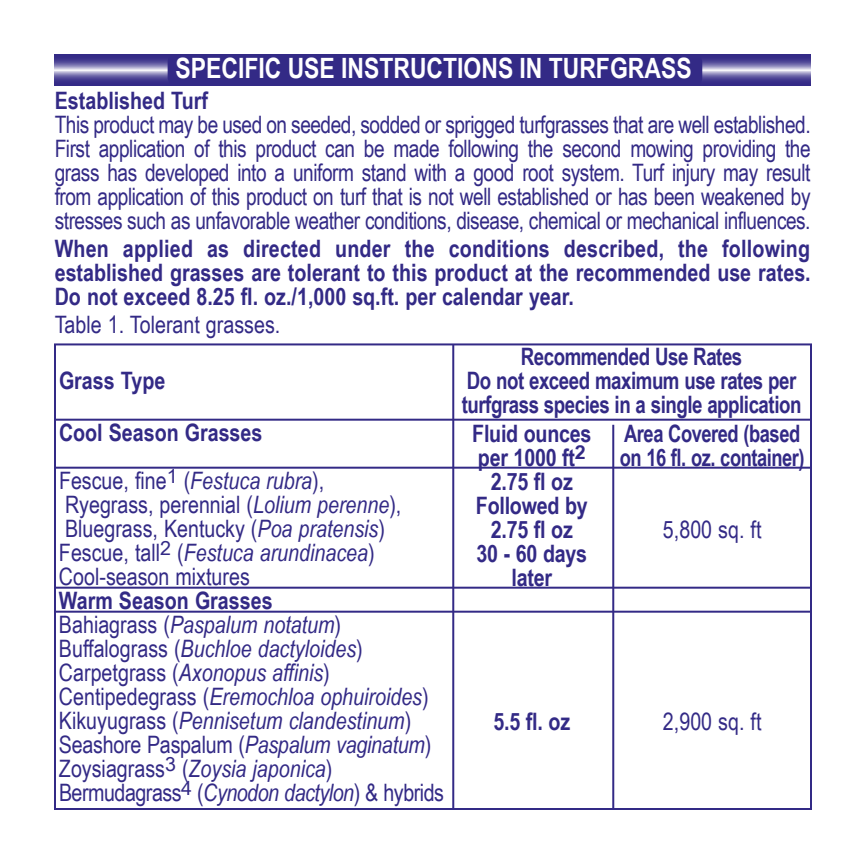
<style>
.page{position:relative;width:864px;height:864px;background:#fff}
.page>*{position:absolute;margin:0;border:0;box-sizing:border-box;transform-origin:0 0}
.t1{font:700 28px "Arial Narrow";color:#fff}
.t2{font:24px/24px "Arial Narrow";color:#332a86;text-align:justify}
.t3{font:700 24px/24px "Arial Narrow";letter-spacing:-.01em;color:#332a86;text-align:justify}
.t4{font:italic 24px/24px "Arial Narrow";color:#332a86}
.t5{font:700 24px/24px "Arial Narrow";letter-spacing:-.01em;color:#332a86;text-align:center;scale:.95 1}
.t6{font:700 24px/24px "Arial Narrow";letter-spacing:-.01em;color:#332a86;scale:.93 1}
.s1{font-style:italic}
.s2{font-weight:700;font-style:normal}
.s3{font-style:normal}
</style>
<div class="page">
<svg style="left:54px;top:55px;width:756px;height:31px;background:#6b64a7"></svg>
<div style="left:168px;top:54px;width:534px;height:32px;background:#332a86;border-radius:8px"></div>
<div style="left:54px;top:343px;width:758px;height:467px;border:2px solid #332a86"></div>
<hr style="left:55px;top:587px;width:756px;height:2px;background:#332a86">
<hr style="left:452px;top:344px;width:2px;height:466px;background:#332a86">
<hr style="left:612px;top:425px;width:2px;height:385px;background:#332a86">
<hr style="left:55px;top:419px;width:756px;height:2px;background:#332a86">
<hr style="left:55px;top:467px;width:756px;height:2px;background:#332a86">
<hr style="left:55px;top:611px;width:756px;height:2px;background:#332a86">
<p class="t1" style="left:176px;top:47px;width:518px">SPECIFIC USE INSTRUCTIONS IN TURFGRASS</p>
<p class="t3" style="left:55px;top:87px;width:155px">Established Turf</p>
<p class="t2" style="left:55px;top:111px;width:757px">This product may be used on seeded, sodded or sprigged turfgrasses that are well established.<br>First application of this product can be made following the second mowing providing the grass has developed into a uniform stand with a good root system. Turf injury may result from application of this product on turf that is not well established or has been weakened by stresses such as unfavorable weather conditions, disease, chemical or mechanical influences.</p>
<p class="t3" style="left:55px;top:235px;width:757px">When applied as directed under the conditions described, the following established grasses are tolerant to this product at the recommended use rates.<br>Do not exceed 8.25 fl. oz./1,000 sq.ft. per calendar year.</p>
<p class="t2" style="left:55px;top:311px;width:227px">Table 1. Tolerant grasses.</p>
<p class="t3" style="left:59px;top:353px;width:205px;line-height:52px">Grass Type<br>Cool Season Grasses</p>
<p class="t2" style="left:59px;top:468px;width:344px;text-align:left">Fescue, fine<sup>1</sup> (<span class="s1">Festuca rubra</span>), Ryegrass, perennial (<span class="s1">Lolium perenne</span>), Bluegrass, Kentucky (<span class="s1">Poa pratensis</span>)<br>Fescue, tall<sup>2</sup> (<span class="s1">Festuca arundinacea</span>)<br>Cool-season mixtures</p>
<p class="t4" style="left:59px;top:588px;width:387px"><span class="s2">Warm Season Grasses<br></span><span class="s3">Bahiagrass (</span>Paspalum notatum<span class="s3">)<br>Buffalograss (</span>Buchloe dactyloides<span class="s3">)<br>Carpetgrass (</span>Axonopus affinis<span class="s3">)<br>Centipedegrass (</span>Eremochloa ophuiroides<span class="s3">)<br>Kikuyugrass (</span>Pennisetum clandestinum<span class="s3">)<br>Seashore Paspalum (</span>Paspalum vaginatum<span class="s3">)<br>Zoysiagrass</span><sup>3</sup> <span class="s3">(</span>Zoysia japonica<span class="s3">)<br>Bermudagrass</span><sup>4</sup> <span class="s3">(</span>Cynodon dactylon<span class="s3">) &amp; hybrids</span></p>
<p class="t5" style="left:462px;top:343px;width:359px">Recommended Use Rates<br>Do not exceed maximum use rates per turfgrass species in a single application</p>
<p class="t6" style="left:620px;top:420px;width:200px">Area Covered (based on 16 fl. oz. container)</p>
<p class="t3" style="left:472px;top:420px;width:121px;text-align:center">Fluid ounces per 1000 ft<sup>2<br></sup>2.75 fl oz<br>Followed by<br>2.75 fl oz<br>30 - 60 days later</p>
<p class="t2" style="left:663px;top:516px;width:100px">5,800 sq. ft</p>
<p class="t3" style="left:494px;top:708px;width:78px">5.5 fl. oz</p>
<p class="t2" style="left:663px;top:708px;width:100px">2,900 sq. ft</p>
</div>
